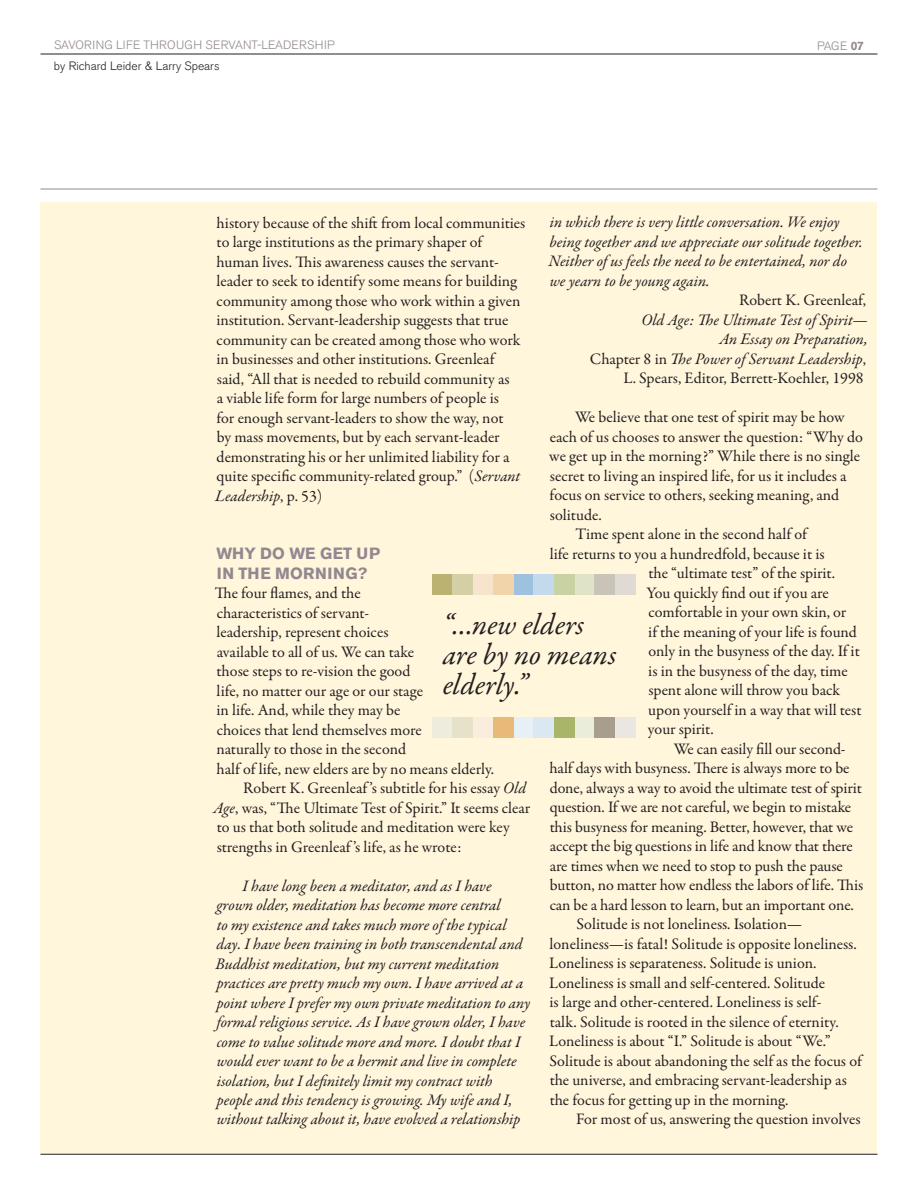
<style>
.page{position:relative;width:918px;height:1188px;background:#fff}
.page>*{position:absolute;margin:0;border:0;box-sizing:border-box;transform-origin:0 0}
.t1{font:italic 30px/30px "Garamond Premr Pro";color:#231f20}
.t2{font:16.2px/19.5px "Garamond Premr Pro";letter-spacing:-.005em;color:#231f20}
.t3{font:italic 16.2px/19.5px "Garamond Premr Pro";letter-spacing:-.005em;color:#231f20}
.t4{font:700 16.2px/19.5px "Akzidenz Grotesk BE";letter-spacing:.02em;color:#928890}
.t5{font:300 12px "Akzidenz Grotesk BE";letter-spacing:.02em;color:#928890}
.t6{font:300 12px "Akzidenz Grotesk BE";color:#231f20}
.s1{font-weight:700}
.s2{font-style:normal}
.s3{font-style:italic}
</style>
<div class="page">
<div style="left:40px;top:202px;width:838px;height:952px;background:#fff6dc"></div>
<hr style="left:40px;top:189px;width:838px;height:1px;background:#928890">
<hr style="left:40px;top:54px;width:838px;height:1px;background:#231f20">
<hr style="left:40px;top:1154px;width:838px;height:1px;background:#231f20">
<div style="left:574px;top:717px;width:21px;height:20px;background:#e9edda"></div>
<div style="left:615px;top:717px;width:20px;height:20px;background:#eae7e3"></div>
<div style="left:554px;top:717px;width:20px;height:20px;background:#a9b66a"></div>
<div style="left:595px;top:717px;width:20px;height:20px;background:#a99e8d"></div>
<div style="left:513px;top:717px;width:21px;height:20px;background:#e7f0f7"></div>
<div style="left:534px;top:717px;width:20px;height:20px;background:#dbe8f3"></div>
<div style="left:473px;top:717px;width:20px;height:20px;background:#f9eedd"></div>
<div style="left:493px;top:717px;width:20px;height:20px;background:#e8b977"></div>
<div style="left:432px;top:717px;width:20px;height:20px;background:#eeecdc"></div>
<div style="left:452px;top:717px;width:21px;height:20px;background:#e6e2ca"></div>
<div style="left:574px;top:574px;width:21px;height:21px;background:#dfe4c7"></div>
<div style="left:615px;top:574px;width:20px;height:21px;background:#dfdbd4"></div>
<div style="left:554px;top:574px;width:20px;height:21px;background:#c9d2a2"></div>
<div style="left:595px;top:574px;width:20px;height:21px;background:#cac3b8"></div>
<div style="left:513px;top:574px;width:21px;height:21px;background:#9fc1e0"></div>
<div style="left:534px;top:574px;width:20px;height:21px;background:#c3d9ec"></div>
<div style="left:473px;top:574px;width:20px;height:21px;background:#f6e5cc"></div>
<div style="left:493px;top:574px;width:20px;height:21px;background:#f1d4aa"></div>
<div style="left:432px;top:574px;width:20px;height:21px;background:#bbb271"></div>
<div style="left:452px;top:574px;width:21px;height:21px;background:#d5cfa6"></div>
<p class="t5" style="left:54px;top:39px;width:281px">SAVORING LIFE THROUGH SERVANT-LEADERSHIP</p>
<p class="t5" style="left:817px;top:39px;width:48px">page <span class="s1">07</span></p>
<p class="t6" style="left:54px;top:60px;width:167px">by Richard Leider &amp; Larry Spears</p>
<p class="t3" style="left:548px;top:214px;width:316px">in which there is very little conversation. We enjoy being together and we appreciate our solitude together.<br>Neither of us feels the need to be entertained, nor do we yearn to be young again.</p>
<p class="t2" style="left:739px;top:291px;width:129px">Robert K. Greenleaf,</p>
<p class="t3" style="left:590px;top:311px;width:280px;text-align:right">Old Age: The Ultimate Test of Spirit—<br>An Essay on Preparation,<br><span class="s2">Chapter 8 in</span> The Power of Servant Leadership<span class="s2">, L. Spears, Editor, Berrett-Koehler, 1998</span></p>
<p class="t2" style="left:575px;top:408px;width:271px">We believe that one test of spirit may be how</p>
<p class="t2" style="left:550px;top:427px;width:315px">each of us chooses to answer the question: “Why do</p>
<p class="t2" style="left:549px;top:447px;width:312px">we get up in the morning?” While there is no single</p>
<p class="t2" style="left:550px;top:466px;width:298px">secret to living an inspired life, for us it includes a</p>
<p class="t2" style="left:550px;top:486px;width:291px">focus on service to others, seeking meaning, and</p>
<p class="t2" style="left:550px;top:505px;width:53px">solitude.</p>
<p class="t2" style="left:576px;top:525px;width:233px">Time spent alone in the second half of</p>
<p class="t2" style="left:550px;top:544px;width:277px">life returns to you a hundredfold, because it is</p>
<p class="t2" style="left:648px;top:564px;width:188px">the “ultimate test” of the spirit.</p>
<p class="t2" style="left:647px;top:583px;width:184px">You quickly find out if you are</p>
<p class="t2" style="left:648px;top:603px;width:200px">comfortable in your own skin, or</p>
<p class="t2" style="left:648px;top:622px;width:210px">if the meaning of your life is found</p>
<p class="t2" style="left:648px;top:642px;width:213px">only in the busyness of the day. If it</p>
<p class="t2" style="left:648px;top:661px;width:201px">is in the busyness of the day, time</p>
<p class="t2" style="left:649px;top:681px;width:193px">spent alone will throw you back</p>
<p class="t2" style="left:648px;top:700px;width:215px">upon yourself in a way that will test</p>
<p class="t2" style="left:648px;top:720px;width:67px">your spirit.</p>
<p class="t2" style="left:674px;top:739px;width:173px">We can easily fill our second-</p>
<p class="t2" style="left:550px;top:759px;width:302px">half days with busyness. There is always more to be</p>
<p class="t2" style="left:550px;top:778px;width:314px">done, always a way to avoid the ultimate test of spirit</p>
<p class="t2" style="left:550px;top:798px;width:303px">question. If we are not careful, we begin to mistake</p>
<p class="t2" style="left:550px;top:817px;width:305px">this busyness for meaning. Better, however, that we</p>
<p class="t2" style="left:550px;top:837px;width:305px">accept the big questions in life and know that there</p>
<p class="t2" style="left:550px;top:856px;width:295px">are times when we need to stop to push the pause</p>
<p class="t2" style="left:550px;top:876px;width:315px">button, no matter how endless the labors of life. This</p>
<p class="t2" style="left:550px;top:895px;width:306px">can be a hard lesson to learn, but an important one.</p>
<p class="t2" style="left:576px;top:915px;width:227px">Solitude is not loneliness. Isolation—</p>
<p class="t2" style="left:550px;top:934px;width:309px">loneliness—is fatal! Solitude is opposite loneliness.</p>
<p class="t2" style="left:549px;top:954px;width:269px">Loneliness is separateness. Solitude is union.</p>
<p class="t2" style="left:549px;top:973px;width:277px">Loneliness is small and self-centered. Solitude</p>
<p class="t2" style="left:550px;top:993px;width:273px">is large and other-centered. Loneliness is self-</p>
<p class="t2" style="left:550px;top:1012px;width:290px">talk. Solitude is rooted in the silence of eternity.</p>
<p class="t2" style="left:549px;top:1032px;width:283px">Loneliness is about “I.” Solitude is about “We.”</p>
<p class="t2" style="left:549px;top:1051px;width:314px">Solitude is about abandoning the self as the focus of</p>
<p class="t2" style="left:550px;top:1071px;width:299px">the universe, and embracing servant-leadership as</p>
<p class="t2" style="left:550px;top:1090px;width:240px">the focus for getting up in the morning.</p>
<p class="t2" style="left:576px;top:1110px;width:286px">For most of us, answering the question involves</p>
<p class="t2" style="left:215px;top:213px;width:312px">history because of the shift from local communities to large institutions as the primary shaper of human lives. This awareness causes the servant&shy;leader to seek to identify some means for building community among those who work within a given institution. Servant-leadership suggests that true community can be created among those who work in businesses and other institutions. Greenleaf<br>said, “All that is needed to rebuild community as<br>a viable life form for large numbers of people is<br>for enough servant-leaders to show the way, not<br>by mass movements, but by each servant-leader demonstrating his or her unlimited liability for a quite specific community-related group.” (<span class="s3">Servant Leadership</span>, p. 53)</p>
<p class="t4" style="left:217px;top:544px;width:165px">WHY DO WE GET UP<br>IN THE MORNING?</p>
<p class="t2" style="left:215px;top:584px;width:147px">The four flames, and the</p>
<p class="t2" style="left:217px;top:603px;width:154px">characteristics of servant-</p>
<p class="t2" style="left:217px;top:623px;width:173px">leadership, represent choices</p>
<p class="t2" style="left:217px;top:642px;width:199px">available to all of us. We can take</p>
<p class="t2" style="left:217px;top:662px;width:195px">those steps to re-vision the good</p>
<p class="t2" style="left:217px;top:681px;width:208px">life, no matter our age or our stage</p>
<p class="t2" style="left:217px;top:701px;width:185px">in life. And, while they may be</p>
<p class="t2" style="left:217px;top:720px;width:207px">choices that lend themselves more</p>
<p class="t2" style="left:217px;top:740px;width:191px">naturally to those in the second</p>
<p class="t2" style="left:217px;top:759px;width:279px">half of life, new elders are by no means elderly.</p>
<p class="t2" style="left:243px;top:779px;width:285px">Robert K. Greenleaf ’s subtitle for his essay <span class="s3">Old</span></p>
<p class="t2" style="left:213px;top:798px;width:319px"><span class="s3">Age</span>, was, “The Ultimate Test of Spirit.” It seems clear</p>
<p class="t2" style="left:217px;top:818px;width:295px">to us that both solitude and meditation were key</p>
<p class="t2" style="left:217px;top:837px;width:246px">strengths in Greenleaf ’s life, as he wrote:</p>
<p class="t3" style="left:215px;top:877px;width:316px;text-indent:27px">I have long been a meditator, and as I have grown older, meditation has become more central<br>to my existence and takes much more of the typical day. I have been training in both transcendental and Buddhist meditation, but my current meditation practices are pretty much my own. I have arrived at a point where I prefer my own private meditation to any formal religious service. As I have grown older, I have come to value solitude more and more. I doubt that I would ever want to be a hermit and live in complete isolation, but I definitely limit my contract with people and this tendency is growing. My wife and I, without talking about it, have evolved a relationship</p>
<h1 class="t1" style="left:443px;top:611px;width:175px">“…new elders are by no means elderly.”</h1>
</div>
